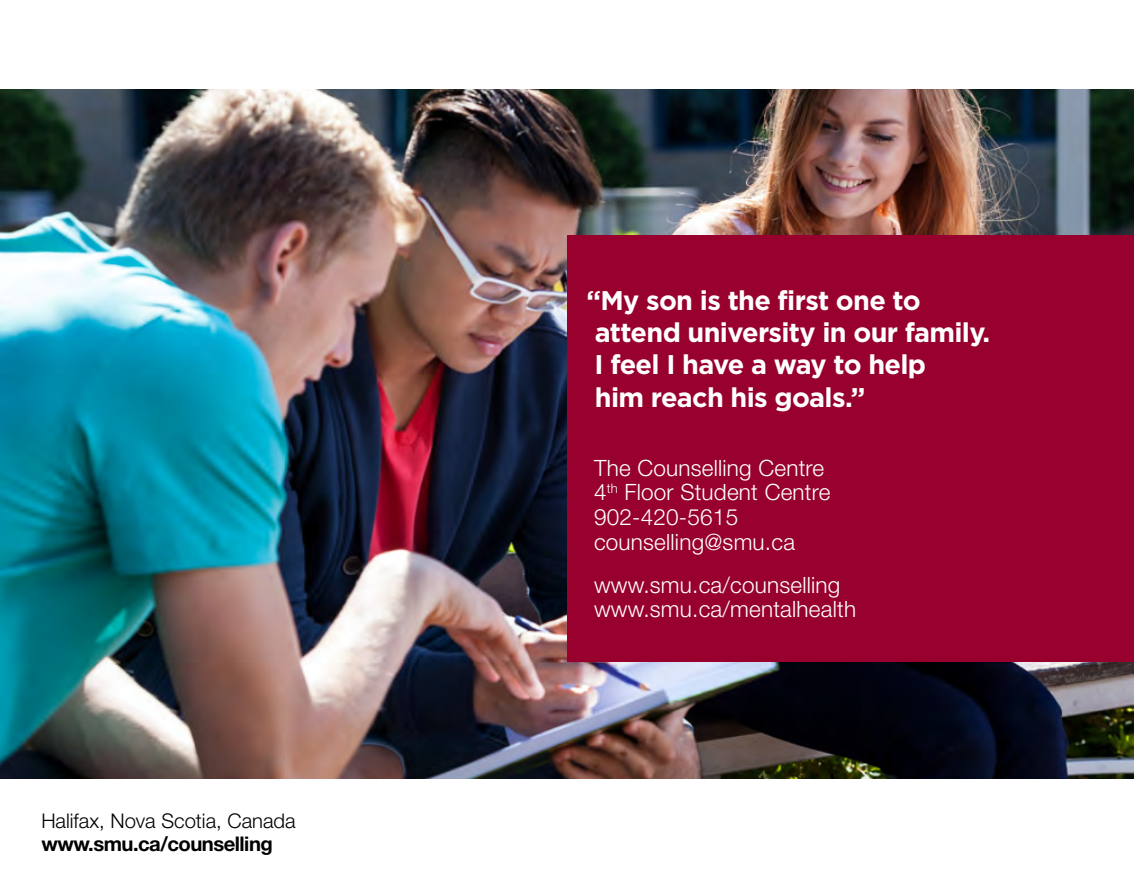
<style>
.page{position:relative;width:1134px;height:891px;background:#fff}
.page>*{position:absolute;margin:0;border:0;box-sizing:border-box;transform-origin:0 0}
.t1{font:700 27px/32.4px "Gotham";letter-spacing:-.025em;color:#fff}
.t2{font:300 22.5px/24.8px "Helvetica Neue LT Std";letter-spacing:.01em;color:#fff}
.t3{font:300 20.25px "Helvetica Neue LT Std";color:#000}
.t4{font:700 20.25px "Helvetica Neue LT Std";letter-spacing:-.025em;color:#000}
</style>
<div class="page">
<img style="left:0;top:89px;width:1134px;height:689px">
<div style="left:567px;top:235px;width:567px;height:427px;background:#98002e"></div>
<p class="t3" style="left:41px;top:809px;width:256px">Halifax, Nova Scotia, Canada</p>
<p class="t4" style="left:41px;top:831px;width:233px">www.smu.ca/counselling</p>
<p class="t1" style="left:587px;top:283px;width:405px">“My son is the first one to attend university in our family.<br>I feel I have a way to help<br>him reach his goals.”</p>
<p class="t2" style="left:594px;top:455px;width:238px">The Counselling Centre<br>4<sup>th</sup> Floor Student Centre<br>902-420-5615 counselling@smu.ca</p>
<p class="t2" style="left:594px;top:572px;width:264px">www.smu.ca/counselling www.smu.ca/mentalhealth</p>
</div>
